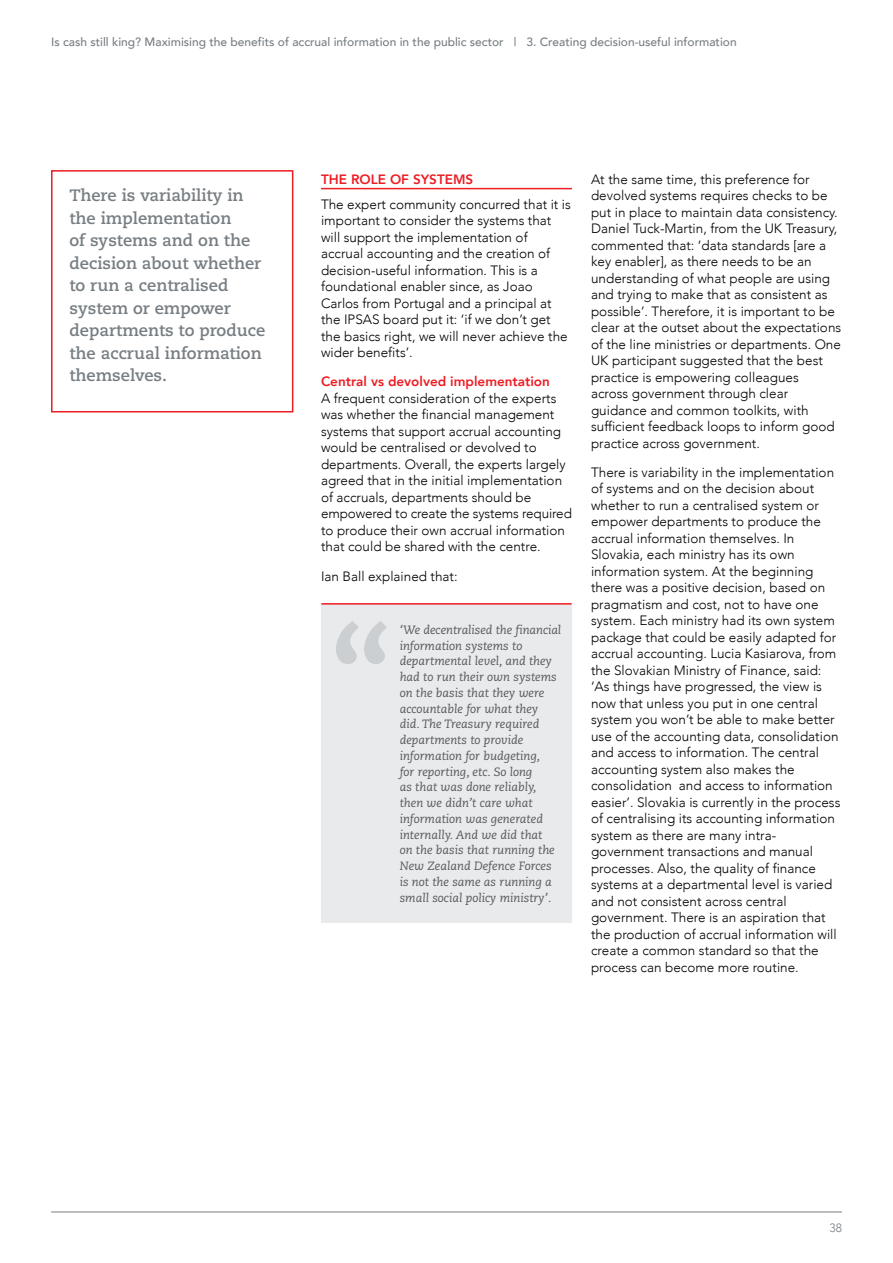
<style>
.page{position:relative;width:893px;height:1263px;background:#fff}
.page>*{position:absolute;margin:0;border:0;box-sizing:border-box;transform-origin:0 0}
.t1{font:700 16.5px/22.5px "Caecilia";color:#777e83}
.t2{font:300 13.5px/16.5px "Avenir";color:#000}
.t3{font:800 13.5px "Avenir";color:#ed1d24}
.t4{font:italic 12px/15.8px "Caecilia";color:#58595b}
.t5{font:500 12px "Avenir";color:#777e83}
.t6{font:300 12px "Avenir";color:#777e83}
</style>
<div class="page">
<hr style="left:51px;top:1212px;width:791px;height:1px;background:#777e83">
<hr style="left:321px;top:188px;width:251px;height:1px;background:#ed1d24">
<svg style="left:51px;top:170px;width:243px;height:243px"></svg>
<div style="left:321px;top:604px;width:251px;height:319px;background:#e9eaeb"></div>
<svg style="left:336px;top:621px;width:51px;height:43px"></svg>
<hr style="left:322px;top:603px;width:249px;height:2px;background:#ed1d24">
<p class="t5" style="left:51px;top:31px;width:687px">Is cash still king? Maximising the benefits of accrual information in the public sector | 3. Creating decision-useful information</p>
<p class="t1" style="left:70px;top:185px;width:197px">There is variability in the implementation<br>of systems and on the decision about whether to run a centralised system or empower departments to produce the accrual information themselves.</p>
<p class="t3" style="left:321px;top:168px;width:154px">THE ROLE OF SYSTEMS</p>
<p class="t2" style="left:321px;top:196px;width:251px">The expert community concurred that it is important to consider the systems that will support the implementation of accrual accounting and the creation of decision-useful information. This is a foundational enabler since, as Joao Carlos from Portugal and a principal at the IPSAS board put it: ‘if we don’t get the basics right, we will never achieve the wider benefits’.</p>
<p class="t3" style="left:321px;top:371px;width:230px">Central vs devolved implementation</p>
<p class="t2" style="left:321px;top:390px;width:252px">A frequent consideration of the experts was whether the financial management systems that support accrual accounting would be centralised or devolved to departments. Overall, the experts largely agreed that in the initial implementation of accruals, departments should be empowered to create the systems required to produce their own accrual information that could be shared with the centre.</p>
<p class="t2" style="left:321px;top:568px;width:138px">Ian Ball explained that:</p>
<p class="t4" style="left:400px;top:622px;width:163px">‘We decentralised the financial information systems to departmental level, and they had to run their own systems on the basis that they were accountable for what they did. The Treasury required departments to provide information for budgeting,<br>for reporting, etc. So long<br>as that was done reliably, then we didn’t care what information was generated internally. And we did that<br>on the basis that running the<br>New Zealand Defence Forces is not the same as running a small social policy ministry’.</p>
<p class="t2" style="left:591px;top:171px;width:252px">At the same time, this preference for devolved systems requires checks to be put in place to maintain data consistency.<br>Daniel Tuck-Martin, from the UK Treasury, commented that: ‘data standards [are a key enabler], as there needs to be an understanding of what people are using and trying to make that as consistent as possible’. Therefore, it is important to be clear at the outset about the expectations of the line ministries or departments. One UK participant suggested that the best practice is empowering colleagues<br>across government through clear guidance and common toolkits, with sufficient feedback loops to inform good practice across government.</p>
<p class="t2" style="left:591px;top:464px;width:251px">There is variability in the implementation of systems and on the decision about whether to run a centralised system or empower departments to produce the accrual information themselves. In Slovakia, each ministry has its own information system. At the beginning there was a positive decision, based on pragmatism and cost, not to have one system. Each ministry had its own system package that could be easily adapted for accrual accounting. Lucia Kasiarova, from the Slovakian Ministry of Finance, said: ‘As things have progressed, the view is now that unless you put in one central system you won’t be able to make better use of the accounting data, consolidation and access to information. The central accounting system also makes the consolidation and access to information easier’. Slovakia is currently in the process of centralising its accounting information system as there are many intra&shy;government transactions and manual processes. Also, the quality of finance systems at a departmental level is varied and not consistent across central government. There is an aspiration that the production of accrual information will create a common standard so that the process can become more routine.</p>
<p class="t6" style="left:829px;top:1221px;width:14px">38</p>
</div>
